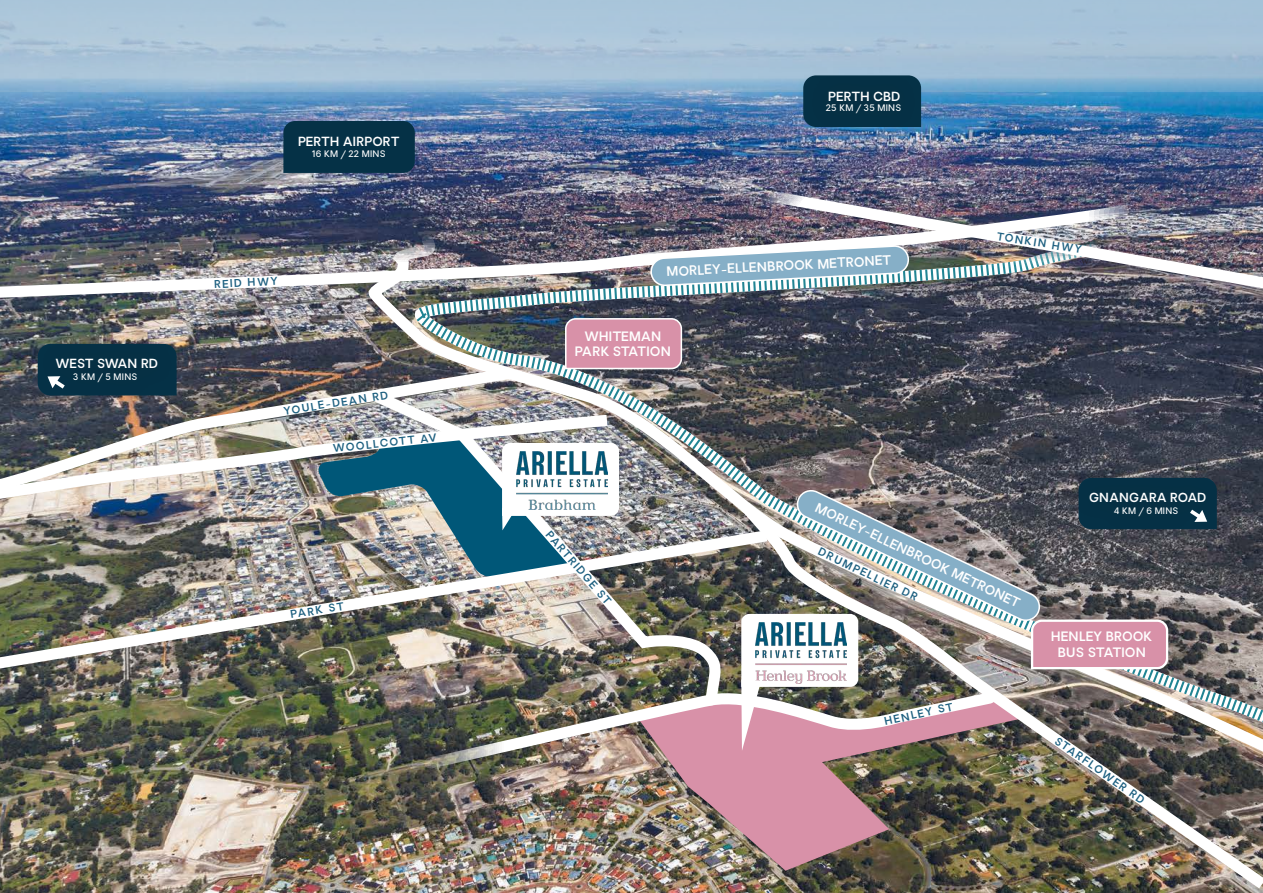
<style>
.page{position:relative;width:1263px;height:893px;background:#fff}
.page>*{position:absolute;margin:0;border:0;box-sizing:border-box;transform-origin:0 0}
.label{font:600 12.75px/15.3px "Oakes";letter-spacing:.03em;color:#fff;text-align:center}
.label-2{font:600 12.3px "Oakes";letter-spacing:.03em;color:#fff}
.t1{font:10.8px "Minion Pro";color:#231f20}
.ROADS_labels{font:600 10.5px "Oakes";color:#1e6080}
.label-3{font:500 8.85px "Oakes";letter-spacing:.03em;color:#fff}
.label-4{font:500 8.7px "Oakes";letter-spacing:.03em;color:#fff}
</style>
<div class="page">
<img style="left:0;top:92px;width:1263px;height:801px">
<img style="left:638px;top:838px;width:96px;height:33px">
<img style="left:734px;top:838px;width:529px;height:55px">
<img style="left:0;top:502px;width:317px;height:10px">
<img style="left:0;top:362px;width:367px;height:140px">
<img style="left:0;top:523px;width:367px;height:184px">
<img style="left:367px;top:304px;width:896px;height:534px">
<img style="left:414px;top:293px;width:849px;height:535px">
<img style="left:0;top:203px;width:1131px;height:101px">
<img style="left:447px;top:419px;width:281px;height:272px">
<img style="left:750px;top:187px;width:513px;height:106px">
<img style="left:423px;top:691px;width:574px;height:79px">
<div style="left:283px;top:121px;width:132px;height:52px;background:#053146"></div>
<svg style="left:564px;top:317px;width:119px;height:53px;background:#d194a9"></svg>
<img style="left:565px;top:237px;width:345px;height:49px">
<svg style="left:0;top:0;width:1263px;height:92px;background:#a4c1d7"></svg>
<svg style="left:803px;top:75px;width:118px;height:52px"></svg>
<div style="left:809px;top:73px;width:109px;height:57px;background:#231f20;opacity:.38"></div>
<img style="left:317px;top:380px;width:302px;height:198px">
<div style="left:39px;top:340px;width:136px;height:59px;background:#231f20;opacity:.38"></div>
<div style="left:38px;top:344px;width:139px;height:51px;background:#053045"></div>
<div style="left:1072px;top:475px;width:151px;height:58px;background:#231f20;opacity:.38"></div>
<img style="left:741px;top:478px;width:476px;height:273px">
<p class="label-2" style="left:56px;top:356px;width:104px">WEST SWAN RD</p>
<p class="label-3" style="left:73px;top:371px;width:66px">3 KM / 5 MINS</p>
<p class="label-2" style="left:298px;top:134px;width:103px">PERTH AIRPORT</p>
<p class="label-3" style="left:312px;top:148px;width:75px">16 KM / 22 MINS</p>
<p class="ROADS_labels" style="left:214px;top:277px;width:65px;rotate:-3deg">REID HWY</p>
<p class="ROADS_labels" style="left:283px;top:404px;width:107px;rotate:-9deg">YOULE-DEAN RD</p>
<p class="ROADS_labels" style="left:332px;top:441px;width:106px;rotate:-6deg">WOOLLCOTT AV</p>
<p class="ROADS_labels" style="left:290px;top:608px;width:55px;rotate:-9deg">PARK ST</p>
<p class="label-2" style="left:828px;top:88px;width:73px">PERTH CBD</p>
<p class="label-3" style="left:826px;top:102px;width:76px">25 KM / 35 MINS</p>
<p class="label" style="left:666px;top:264px;width:226px;rotate:-3deg">MORLEY-ELLENBROOK METRONET</p>
<p class="label" style="left:575px;top:329px;width:97px">WHITEMAN<br>PARK STATION</p>
<p class="ROADS_labels" style="left:998px;top:229px;width:87px;rotate:9deg">TONKIN HWY</p>
<p class="t1" style="left:1081px;top:254px;width:9px">w</p>
<p class="ROADS_labels" style="left:553px;top:528px;width:94px;rotate:49deg">PARTRIDGE ST</p>
<p class="label" style="left:820px;top:499px;width:226px;rotate:26deg">MORLEY-ELLENBROOK METRONET</p>
<p class="ROADS_labels" style="left:822px;top:544px;width:110px;rotate:26deg">DRUMPELLIER DR</p>
<p class="ROADS_labels" style="left:883px;top:715px;width:71px;rotate:-13deg">HENLEY ST</p>
<p class="label-2" style="left:1089px;top:490px;width:119px">GNANGARA ROAD</p>
<p class="label-4" style="left:1114px;top:505px;width:66px">4 KM / 6 MINS</p>
<p class="label" style="left:1051px;top:629px;width:103px">HENLEY BROOK<br>BUS STATION</p>
<p class="ROADS_labels" style="left:1060px;top:734px;width:109px;rotate:35deg">STARFLOWER RD</p>
</div>
